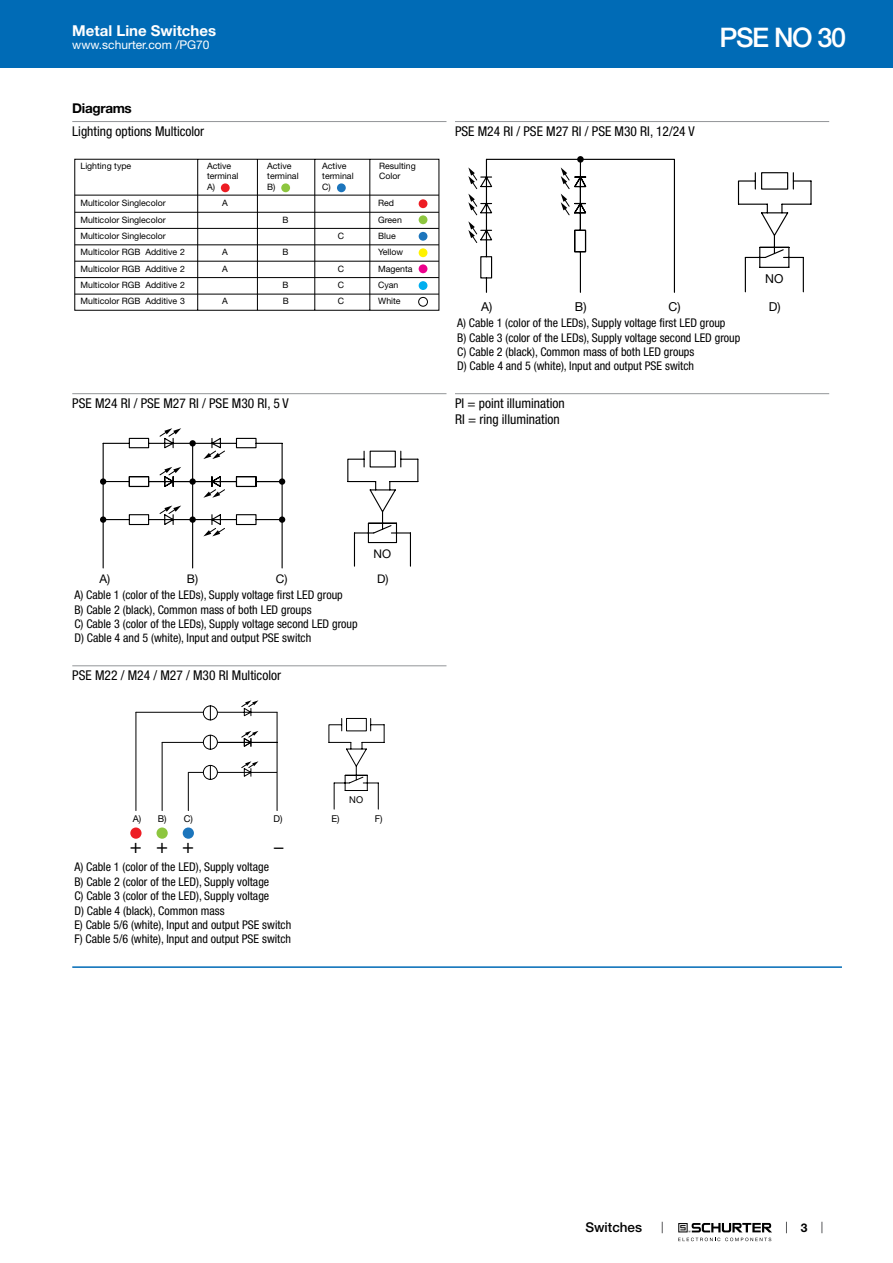
<style>
.page{position:relative;width:893px;height:1263px;background:#fff}
.page>*{position:absolute;margin:0;border:0;box-sizing:border-box;transform-origin:0 0}
.t1{font:500 27px "Helvetica Neue LT";letter-spacing:-.05em;color:#fff}
.t2{font:19.95px "Helvetica Neue LT";color:#000}
.t3{font:18.75px "Helvetica Neue LT";color:#000}
.t4{font:700 15px "Helvetica Neue LT";color:#fff}
.t5{font:condensed 13.5px/15.8px "Helvetica Neue LT";color:#000}
.t6{font:500 13.5px "Helvetica Neue LT";color:#000}
.t7{font:700 13.5px "Helvetica Neue LT";letter-spacing:-.025em;color:#000}
.t8{font:12.3px "Helvetica Neue LT";color:#000}
.t9{font:condensed 12px/14.4px "Helvetica Neue LT";color:#000}
.t10{font:12px "Helvetica Neue LT";color:#fff}
.t11{font:700 12px "Helvetica Neue LT";color:#000}
.t12{font:11.85px "Helvetica Neue LT";color:#000}
.t13{font:9.45px "Helvetica Neue LT";color:#000}
.t14{font:8.85px "Helvetica Neue LT";color:#000}
</style>
<div class="page">
<svg style="left:678px;top:1223px;width:94px;height:18px"></svg>
<div style="left:0;top:0;width:893px;height:68px;background:#006bb6"></div>
<hr style="left:72px;top:121px;width:374px;height:1px;background:#939598">
<svg style="left:74px;top:159px;width:366px;height:152px"></svg>
<div style="left:419px;top:199px;width:8px;height:9px;background:#ed1d24;border-radius:50%"></div>
<div style="left:419px;top:215px;width:8px;height:9px;background:#8dc63f;border-radius:50%"></div>
<div style="left:419px;top:232px;width:8px;height:9px;background:#1c75bc;border-radius:50%"></div>
<div style="left:419px;top:248px;width:8px;height:9px;background:#fff200;border-radius:50%"></div>
<div style="left:419px;top:264px;width:8px;height:9px;background:#ec008c;border-radius:50%"></div>
<div style="left:419px;top:281px;width:8px;height:9px;background:#00aeef;border-radius:50%"></div>
<div style="left:419px;top:297px;width:8px;height:9px;background:#fff;border-radius:50%"></div>
<div style="left:418px;top:297px;width:10px;height:9px;border:1px solid #000;border-radius:50%"></div>
<hr style="left:455px;top:121px;width:374px;height:1px;background:#939598">
<div style="left:577px;top:156px;width:7px;height:7px;background:#000;border-radius:50%"></div>
<svg style="left:468px;top:158px;width:344px;height:135px"></svg>
<hr style="left:72px;top:393px;width:374px;height:1px;background:#939598">
<div style="left:100px;top:478px;width:6px;height:7px;background:#000;border-radius:50%"></div>
<svg style="left:102px;top:428px;width:316px;height:141px"></svg>
<hr style="left:455px;top:393px;width:374px;height:1px;background:#939598">
<hr style="left:72px;top:665px;width:374px;height:1px;background:#939598">
<svg style="left:135px;top:700px;width:250px;height:111px"></svg>
<div style="left:130px;top:827px;width:12px;height:12px;background:#ed1d24;border-radius:50%"></div>
<div style="left:157px;top:827px;width:11px;height:12px;background:#8dc63f;border-radius:50%"></div>
<div style="left:183px;top:827px;width:11px;height:12px;background:#1c75bc;border-radius:50%"></div>
<hr style="left:72px;top:966px;width:770px;height:2px;background:#006bb6">
<p class="t4" style="left:72px;top:21px;width:145px">Metal Line Switches</p>
<p class="t10" style="left:72px;top:38px;width:139px">www.schurter.com /PG70</p>
<p class="t7" style="left:72px;top:99px;width:61px">Diagrams</p>
<p class="t5" style="left:72px;top:123px;width:133px">Lighting options Multicolor</p>
<p class="t14" style="left:80px;top:160px;width:52px">Lighting type</p>
<p class="t14" style="left:207px;top:160px;width:26px">Active</p>
<p class="t14" style="left:267px;top:160px;width:26px">Active</p>
<p class="t14" style="left:322px;top:160px;width:26px">Active</p>
<p class="t14" style="left:379px;top:160px;width:38px">Resulting</p>
<p class="t14" style="left:207px;top:171px;width:33px">terminal</p>
<p class="t14" style="left:267px;top:171px;width:33px">terminal</p>
<p class="t14" style="left:322px;top:171px;width:33px">terminal</p>
<p class="t14" style="left:379px;top:171px;width:23px">Color</p>
<p class="t14" style="left:207px;top:181px;width:9px">A)</p>
<p class="t14" style="left:267px;top:181px;width:10px">B)</p>
<p class="t14" style="left:322px;top:181px;width:10px">C)</p>
<p class="t14" style="left:80px;top:198px;width:87px">Multicolor Singlecolor</p>
<p class="t14" style="left:222px;top:198px;width:7px">A</p>
<p class="t14" style="left:378px;top:198px;width:17px">Red</p>
<p class="t14" style="left:80px;top:214px;width:87px">Multicolor Singlecolor</p>
<p class="t14" style="left:283px;top:214px;width:8px">B</p>
<p class="t14" style="left:378px;top:214px;width:25px">Green</p>
<p class="t14" style="left:80px;top:230px;width:87px">Multicolor Singlecolor</p>
<p class="t14" style="left:338px;top:230px;width:8px">C</p>
<p class="t14" style="left:378px;top:230px;width:19px">Blue</p>
<p class="t14" style="left:80px;top:247px;width:106px">Multicolor RGB Additive 2</p>
<p class="t14" style="left:222px;top:247px;width:7px">A</p>
<p class="t14" style="left:283px;top:247px;width:8px">B</p>
<p class="t14" style="left:378px;top:247px;width:27px">Yellow</p>
<p class="t14" style="left:80px;top:263px;width:106px">Multicolor RGB Additive 2</p>
<p class="t14" style="left:222px;top:263px;width:7px">A</p>
<p class="t14" style="left:338px;top:263px;width:8px">C</p>
<p class="t14" style="left:378px;top:263px;width:36px">Magenta</p>
<p class="t14" style="left:80px;top:280px;width:106px">Multicolor RGB Additive 2</p>
<p class="t14" style="left:283px;top:280px;width:8px">B</p>
<p class="t14" style="left:338px;top:280px;width:8px">C</p>
<p class="t14" style="left:378px;top:280px;width:22px">Cyan</p>
<p class="t14" style="left:80px;top:296px;width:106px">Multicolor RGB Additive 3</p>
<p class="t14" style="left:222px;top:296px;width:7px">A</p>
<p class="t14" style="left:283px;top:296px;width:8px">B</p>
<p class="t14" style="left:338px;top:296px;width:8px">C</p>
<p class="t14" style="left:378px;top:296px;width:24px">White</p>
<p class="t5" style="left:72px;top:395px;width:218px">PSE M24 RI / PSE M27 RI / PSE M30 RI, 5 V</p>
<h1 class="t1" style="left:719px;top:21px;width:128px">PSE NO 30</h1>
<p class="t5" style="left:455px;top:123px;width:241px">PSE M24 RI / PSE M27 RI / PSE M30 RI, 12/24 V</p>
<p class="t8" style="left:765px;top:272px;width:20px">NO</p>
<p class="t8" style="left:481px;top:299px;width:13px">A)</p>
<p class="t8" style="left:575px;top:299px;width:13px">B)</p>
<p class="t8" style="left:669px;top:299px;width:14px">C)</p>
<p class="t8" style="left:769px;top:299px;width:13px">D)</p>
<p class="t9" style="left:457px;top:316px;width:285px">A) Cable 1 (color of the LEDs), Supply voltage first LED group<br>B) Cable 3 (color of the LEDs), Supply voltage second LED group C) Cable 2 (black), Common mass of both LED groups<br>D) Cable 4 and 5 (white), Input and output PSE switch</p>
<p class="t5" style="left:455px;top:395px;width:111px">PI = point illumination<br>RI = ring illumination</p>
<p class="t12" style="left:374px;top:547px;width:19px">NO</p>
<p class="t12" style="left:99px;top:572px;width:12px">A)</p>
<p class="t12" style="left:187px;top:572px;width:13px">B)</p>
<p class="t12" style="left:276px;top:572px;width:13px">C)</p>
<p class="t12" style="left:377px;top:572px;width:13px">D)</p>
<p class="t9" style="left:74px;top:588px;width:285px">A) Cable 1 (color of the LEDs), Supply voltage first LED group<br>B) Cable 2 (black), Common mass of both LED groups<br>C) Cable 3 (color of the LEDs), Supply voltage second LED group D) Cable 4 and 5 (white), Input and output PSE switch</p>
<p class="t5" style="left:72px;top:668px;width:210px">PSE M22 / M24 / M27 / M30 RI Multicolor</p>
<p class="t13" style="left:349px;top:794px;width:15px">NO</p>
<p class="t13" style="left:158px;top:813px;width:37px">B) C)</p>
<p class="t13" style="left:273px;top:813px;width:11px">D)</p>
<p class="t13" style="left:331px;top:813px;width:10px">E)</p>
<p class="t13" style="left:375px;top:813px;width:9px">F)</p>
<p class="t9" style="left:74px;top:860px;width:218px">A) Cable 1 (color of the LED), Supply voltage<br>B) Cable 2 (color of the LED), Supply voltage<br>C) Cable 3 (color of the LED), Supply voltage<br>D) Cable 4 (black), Common mass<br>E) Cable 5/6 (white), Input and output PSE switch F) Cable 5/6 (white), Input and output PSE switch</p>
<p class="t13" style="left:133px;top:813px;width:10px">A)</p>
<h2 class="t2" style="left:130px;top:834px;width:66px">+++</h2>
<h3 class="t3" style="left:273px;top:835px;width:13px">−</h3>
<p class="t6" style="left:585px;top:1219px;width:58px">Switches</p>
<p class="t11" style="left:801px;top:1220px;width:8px">3</p>
</div>
